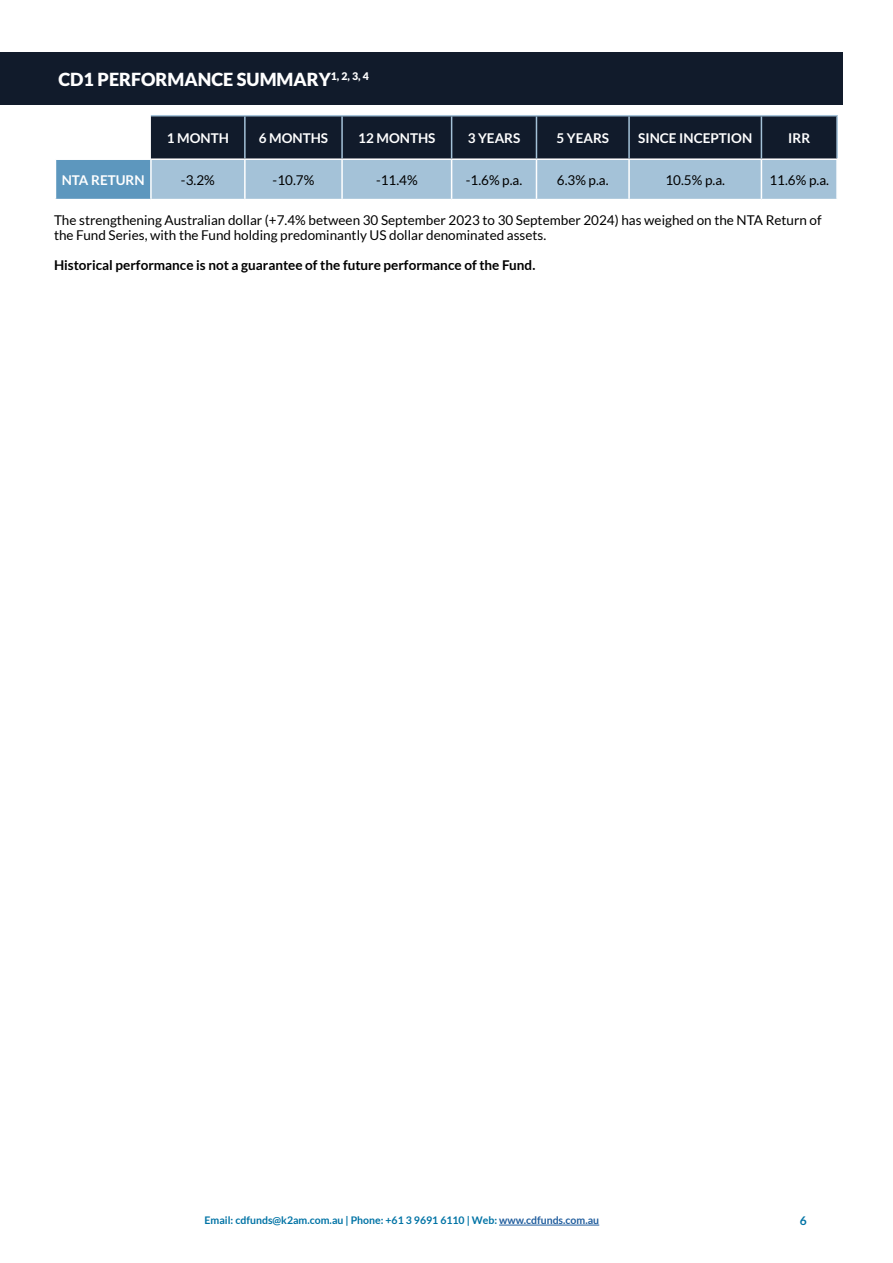
<style>
.page{position:relative;width:893px;height:1263px;background:#fff}
.page>*{position:absolute;margin:0;border:0;box-sizing:border-box;transform-origin:0 0}
.t1{font:900 18px "Lato";color:#fff}
.t2{font:13.5px/15px "Lato";color:#000}
.t3{font:700 13.5px "Lato";color:#000}
.t4{font:700 13.5px "Lato";color:#fff}
.t5{font:700 12px "Lato";color:#0073a5}
.t6{font:700 10.5px "Lato";color:#0073a5}
.s1{color:#215e9e}
</style>
<div class="page">
<hr style="left:499px;top:1224px;width:100px;height:1px;background:#215e9e">
<div style="left:0;top:52px;width:842px;height:53px;background:#111b2b"></div>
<div style="left:55px;top:159px;width:96px;height:41px;background:#5d97be"></div>
<svg style="left:151px;top:116px;width:685px;height:83px;background:#586c7f"></svg>
<hr style="left:151px;top:115px;width:94px;height:1px;background:#a4c2d8">
<hr style="left:245px;top:115px;width:97px;height:1px;background:#a4c2d8">
<hr style="left:244px;top:116px;width:2px;height:42px;background:#a4c2d8">
<hr style="left:342px;top:115px;width:110px;height:1px;background:#a4c2d8">
<hr style="left:341px;top:116px;width:2px;height:42px;background:#a4c2d8">
<hr style="left:452px;top:115px;width:84px;height:1px;background:#a4c2d8">
<hr style="left:451px;top:116px;width:1px;height:42px;background:#a4c2d8">
<hr style="left:536px;top:115px;width:93px;height:1px;background:#a4c2d8">
<hr style="left:536px;top:116px;width:1px;height:42px;background:#a4c2d8">
<hr style="left:629px;top:115px;width:132px;height:1px;background:#a4c2d8">
<hr style="left:628px;top:116px;width:2px;height:42px;background:#a4c2d8">
<hr style="left:761px;top:115px;width:77px;height:1px;background:#a4c2d8">
<hr style="left:761px;top:116px;width:1px;height:42px;background:#a4c2d8">
<hr style="left:836px;top:116px;width:2px;height:42px;background:#a4c2d8">
<hr style="left:245px;top:158px;width:97px;height:2px;background:#fff">
<hr style="left:342px;top:158px;width:110px;height:2px;background:#fff">
<hr style="left:341px;top:160px;width:2px;height:39px;background:#fff">
<hr style="left:452px;top:158px;width:84px;height:2px;background:#fff">
<hr style="left:451px;top:160px;width:1px;height:39px;background:#fff">
<hr style="left:536px;top:158px;width:93px;height:2px;background:#fff">
<hr style="left:536px;top:160px;width:1px;height:39px;background:#fff">
<hr style="left:629px;top:158px;width:132px;height:2px;background:#fff">
<hr style="left:628px;top:160px;width:2px;height:39px;background:#fff">
<hr style="left:761px;top:158px;width:77px;height:2px;background:#fff">
<hr style="left:761px;top:160px;width:1px;height:39px;background:#fff">
<hr style="left:55px;top:158px;width:96px;height:2px;background:#fff">
<hr style="left:55px;top:160px;width:1px;height:39px;background:#fff">
<hr style="left:151px;top:158px;width:94px;height:2px;background:#fff">
<hr style="left:150px;top:160px;width:2px;height:39px;background:#fff">
<hr style="left:244px;top:160px;width:2px;height:39px;background:#fff">
<hr style="left:55px;top:199px;width:96px;height:1px;background:#fff">
<h1 class="t1" style="left:58px;top:69px;width:312px">CD1 PERFORMANCE SUMMARY<sup>1,</sup> <sup>2,</sup> <sup>3,</sup> <sup>4</sup></h1>
<p class="t4" style="left:167px;top:130px;width:64px">1 MONTH</p>
<p class="t4" style="left:259px;top:130px;width:71px">6 MONTHS</p>
<p class="t4" style="left:358px;top:130px;width:79px">12 MONTHS</p>
<p class="t4" style="left:468px;top:130px;width:54px">3 YEARS</p>
<p class="t4" style="left:556px;top:130px;width:54px">5 YEARS</p>
<p class="t4" style="left:638px;top:130px;width:115px">SINCE INCEPTION</p>
<p class="t4" style="left:788px;top:130px;width:23px">IRR</p>
<p class="t4" style="left:62px;top:172px;width:84px">NTA RETURN</p>
<p class="t2" style="left:181px;top:172px;width:35px">-3.2%</p>
<p class="t2" style="left:273px;top:172px;width:43px">-10.7%</p>
<p class="t2" style="left:376px;top:172px;width:43px">-11.4%</p>
<p class="t2" style="left:466px;top:172px;width:58px">-1.6% p.a.</p>
<p class="t2" style="left:557px;top:172px;width:53px">6.3% p.a.</p>
<p class="t2" style="left:665px;top:172px;width:61px">10.5% p.a.</p>
<p class="t2" style="left:769px;top:172px;width:61px">11.6% p.a.</p>
<p class="t2" style="left:54px;top:212px;width:769px">The strengthening Australian dollar (+7.4% between 30 September 2023 to 30 September 2024) has weighed on the NTA Return of the Fund Series, with the Fund holding predominantly US dollar denominated assets.</p>
<p class="t3" style="left:54px;top:257px;width:483px">Historical performance is not a guarantee of the future performance of the Fund.</p>
<p class="t6" style="left:205px;top:1214px;width:396px">Email: cdfunds@k2am.com.au | Phone: +61 3 9691 6110 | Web: <span class="s1">www.cdfunds.com.au</span></p>
<p class="t5" style="left:800px;top:1214px;width:8px">6</p>
</div>
